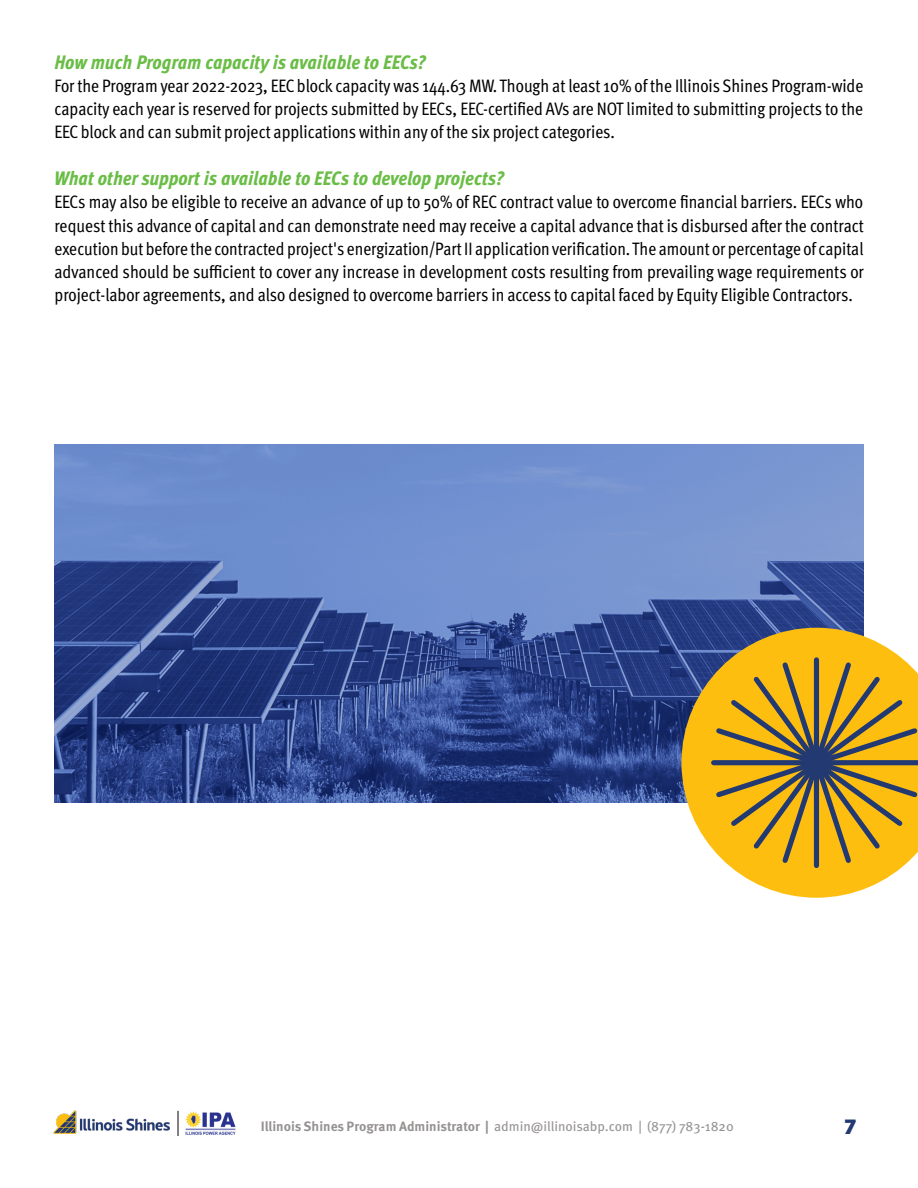
<style>
.page{position:relative;width:918px;height:1188px;background:#fff}
.page>*{position:absolute;margin:0;border:0;box-sizing:border-box;transform-origin:0 0}
.t1{font:900 21px "Rival Sans";color:#223971}
.t2{font:italic 800 condensed 19.5px "Meta Pro";color:#6abd46}
.t3{font:condensed 18px/23.2px "Meta Pro";color:#000;text-align:justify}
.t4{font:700 13.5px "Meta Pro";color:#969292}
.s1{font-weight:400}
</style>
<div class="page">
<img style="left:53px;top:1110px;width:117px;height:24px">
<svg style="left:178px;top:1111px;width:1px;height:25px"></svg>
<img style="left:185px;top:1111px;width:51px;height:24px">
<img style="left:54px;top:444px;width:810px;height:359px">
<svg style="left:681px;top:628px;width:222px;height:270px;fill:#febe10"></svg>
<svg style="left:712px;top:659px;width:206px;height:208px;background:#c99e29"></svg>
<p class="t2" style="left:54px;top:47px;width:373px">How much Program capacity is available to EECs?</p>
<p class="t3" style="left:54px;top:73px;width:810px">For the Program year 2022-2023, EEC block capacity was 144.63 MW. Though at least 10% of the Illinois Shines Program-wide capacity each year is reserved for projects submitted by EECs, EEC-certified AVs are NOT limited to submitting projects to the EEC block and can submit project applications within any of the six project categories.</p>
<p class="t2" style="left:54px;top:163px;width:452px">What other support is available to EECs to develop projects?</p>
<p class="t3" style="left:54px;top:189px;width:811px">EECs may also be eligible to receive an advance of up to 50% of REC contract value to overcome financial barriers. EECs who request this advance of capital and can demonstrate need may receive a capital advance that is disbursed after the contract execution but before the contracted project's energization/Part II application verification. The amount or percentage of capital advanced should be sufficient to cover any increase in development costs resulting from prevailing wage requirements or project-labor agreements, and also designed to overcome barriers in access to capital faced by Equity Eligible Contractors.</p>
<p class="t4" style="left:261px;top:1115px;width:475px">Illinois Shines Program Administrator | <span class="s1">admin@illinoisabp.com | (877) 783-1820</span></p>
<p class="t1" style="left:844px;top:1109px;width:13px">7</p>
</div>
